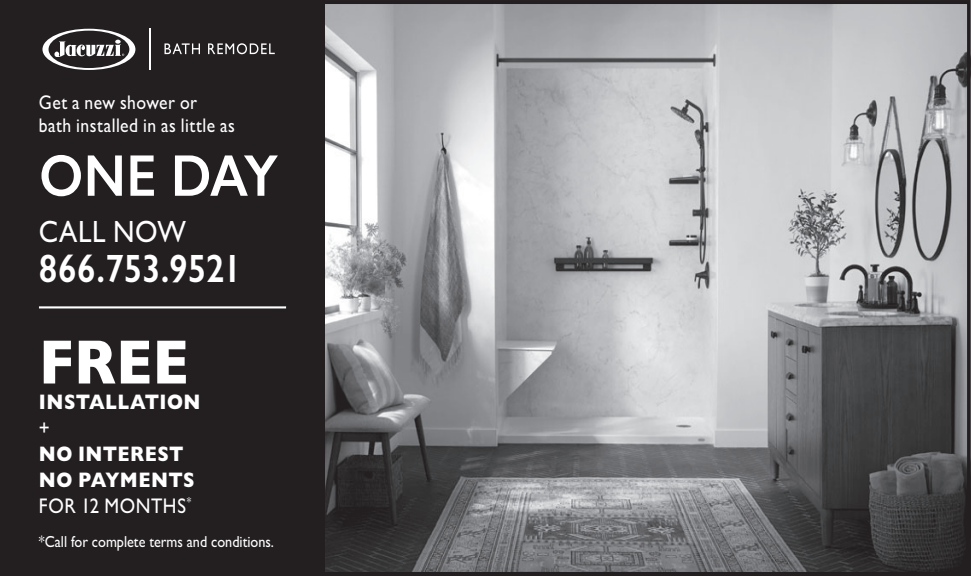
<style>
.page{position:relative;width:972px;height:576px;background:#fff}
.page>*{position:absolute;margin:0;border:0;box-sizing:border-box;transform-origin:0 0}
.t1{font:700 63.2px "Gill Sans";color:#fff;scale:.89 1}
.t2{font:600 59.2px "Gill Sans";letter-spacing:-.01em;color:#fff;scale:.89 1}
.t3{font:600 39.6px "Gill Sans";letter-spacing:-.005em;color:#fff;scale:.89 1}
.t4{font:30.8px "Gill Sans";letter-spacing:.025em;color:#fff;scale:.89 1}
.t5{font:700 21.2px/26px "Gill Sans";letter-spacing:.025em;color:#fff;scale:.89 1}
.t6{font:21.2px "Gill Sans";color:#fff;scale:.89 1}
.t7{font:20px/23.6px "Gill Sans";letter-spacing:.025em;color:#fff;scale:.89 1}
.t8{font:16px "Gill Sans";color:#fff;scale:.89 1}
.s1{font-weight:400}
</style>
<div class="page">
<div style="left:0;top:0;width:965px;height:576px;background:#231f20"></div>
<img style="left:326px;top:5px;width:640px;height:566px">
<hr style="left:149px;top:29px;width:2px;height:41px;background:#fff">
<svg style="left:165px;top:43px;width:35px;height:11px"></svg>
<svg style="left:208px;top:43px;width:67px;height:11px"></svg>
<svg style="left:42px;top:29px;width:93px;height:41px"></svg>
<hr style="left:39px;top:306px;width:247px;height:2px;background:#fff">
<div style="left:0;top:0;width:971px;height:576px;border:4px solid #231f20"></div>
<p class="t7" style="left:39px;top:92px;width:222px">Get a new shower or<br>bath installed in as little as</p>
<h2 class="t2" style="left:39px;top:141px;width:270px">ONE DAY</h2>
<h3 class="t4" style="left:39px;top:221px;width:167px">CALL NOW</h3>
<h3 class="t3" style="left:39px;top:245px;width:229px">866.753.9521</h3>
<h1 class="t1" style="left:39px;top:340px;width:170px">FREE</h1>
<p class="t5" style="left:39px;top:392px;width:183px">INSTALLATION</p>
<p class="t6" style="left:39px;top:421px;width:14px">+</p>
<p class="t5" style="left:39px;top:443px;width:177px">NO INTEREST<br>NO PAYMENTS<br><span class="s1">FOR 12 MONTHS</span><sup>*</sup></p>
<p class="t8" style="left:39px;top:536px;width:266px">*Call for complete terms and conditions.</p>
</div>
